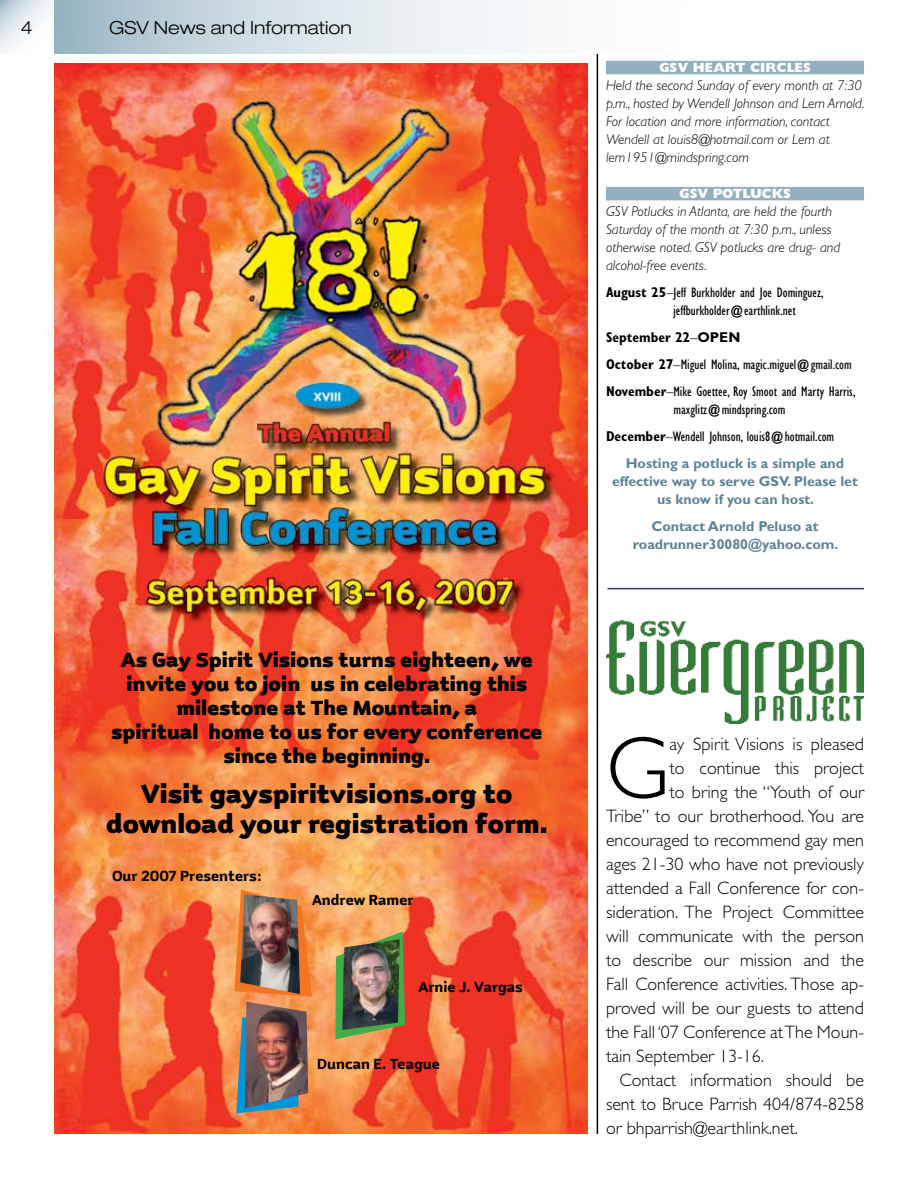
<style>
.page{position:relative;width:918px;height:1188px;background:#fff}
.page>*{position:absolute;margin:0;border:0;box-sizing:border-box;transform-origin:0 0}
.t1{font:300 88.35px "Gill Sans";color:#000}
.t2{font:900 27px/30px "Anomoly";color:#000;text-align:center}
.t3{font:900 21px/24px "Anomoly";color:#000;text-align:center}
.t4{font:300 18px "Gill Sans";color:#000}
.t5{font:300 expanded 18px "Helvetica Neue";color:#000}
.t6{font:700 15px "Anomoly";color:#000}
.t7{font:italic 300 14.25px/18px "Gill Sans";color:#000}
.t8{font:condensed 14.25px/27px "Gill Sans";color:#000}
.t9{font:700 14.25px/18px "Gill Sans";color:#5e8395;text-align:center}
.t10{font:800 13.5px "Gill Sans";color:#fff}
.s1{font-weight:700}
.s2{font-weight:700;font-stretch:normal}
</style>
<div class="page">
<svg style="left:0;top:0;width:54px;height:54px"></svg>
<svg style="left:54px;top:0;width:473px;height:54px"></svg>
<div style="left:606px;top:61px;width:258px;height:13px;background:#94afbd"></div>
<div style="left:606px;top:187px;width:258px;height:13px;background:#94afbd"></div>
<hr style="left:597px;top:54px;width:1px;height:1080px;background:#000">
<img style="left:54px;top:63px;width:534px;height:1071px">
<svg style="left:236px;top:1017px;width:65px;height:96px"></svg>
<img style="left:245px;top:1002px;width:63px;height:106px">
<svg style="left:234px;top:890px;width:78px;height:107px;background:#f58d41"></svg>
<img style="left:240px;top:894px;width:60px;height:100px">
<svg style="left:335px;top:932px;width:70px;height:107px;background:#9c9b4e"></svg>
<img style="left:342px;top:939px;width:58px;height:91px">
<img style="left:606px;top:620px;width:258px;height:103px">
<hr style="left:608px;top:588px;width:256px;height:1px;background:#24408f">
<svg style="left:22px;top:21px;width:10px;height:13px"></svg>
<p class="t5" style="left:109px;top:17px;width:244px">GSV News and Information</p>
<p class="t3" style="left:111px;top:648px;width:433px">As Gay Spirit Visions turns eighteen, we invite you to join us in celebrating this milestone at The Mountain, a<br>spiritual home to us for every conference since the beginning.</p>
<h2 class="t2" style="left:106px;top:780px;width:443px">Visit gayspiritvisions.org to download your registration form.</h2>
<p class="t6" style="left:112px;top:868px;width:151px">Our 2007 Presenters:</p>
<p class="t6" style="left:312px;top:891px;width:103px">Andrew Ramer</p>
<p class="t6" style="left:418px;top:979px;width:106px">Arnie J. Vargas</p>
<p class="t6" style="left:317px;top:1056px;width:124px">Duncan E. Teague</p>
<p class="t10" style="left:659px;top:60px;width:153px">GSV HEART CIRCLES</p>
<p class="t7" style="left:606px;top:77px;width:260px">Held the second Sunday of every month at 7:30 p.m., hosted by Wendell Johnson and Lem Arnold.<br>For location and more information, contact Wendell at louis8@hotmail.com or Lem at lem1951@mindspring.com</p>
<p class="t10" style="left:679px;top:186px;width:113px">GSV POTLUCKS</p>
<p class="t7" style="left:606px;top:203px;width:236px">GSV Potlucks in Atlanta, are held the fourth Saturday of the month at 7:30 p.m., unless otherwise noted. GSV potlucks are drug- and alcohol-free events.</p>
<p class="t8" style="left:674px;top:284px;width:152px;line-height:18px;text-indent:-68px"><span class="s1">August 25</span>–Jeff Burkholder and Joe Dominguez, jeffburkholder@earthlink.net</p>
<p class="t8" style="left:606px;top:324px;width:251px"><span class="s1">September 22</span>–<span class="s2">OPEN<br></span><span class="s1">October 27</span>–Miguel Molina, magic.miguel@gmail.com<br><span class="s1">November</span>–Mike Goettee, Roy Smoot and Marty Harris,</p>
<p class="t8" style="left:673px;top:396px;width:113px">maxglitz@mindspring.com</p>
<p class="t8" style="left:606px;top:423px;width:230px"><span class="s1">December</span>–Wendell Johnson, louis8@hotmail.com</p>
<p class="t9" style="left:626px;top:454px;width:220px">Hosting a potluck is a simple and</p>
<p class="t9" style="left:612px;top:472px;width:247px">effective way to serve GSV. Please let us know if you can host.</p>
<p class="t9" style="left:633px;top:517px;width:207px">Contact Arnold Peluso at roadrunner30080@yahoo.com.</p>
<h1 class="t1" style="left:606px;top:719px;width:65px">G</h1>
<p class="t4" style="left:670px;top:734px;width:196px">ay Spirit Visions is pleased</p>
<p class="t4" style="left:670px;top:758px;width:196px">to continue this project</p>
<p class="t4" style="left:670px;top:782px;width:196px">to bring the “Youth of our</p>
<p class="t4" style="left:606px;top:806px;width:259px">Tribe” to our brotherhood. You are</p>
<p class="t4" style="left:606px;top:830px;width:260px">encouraged to recommend gay men</p>
<p class="t4" style="left:606px;top:854px;width:260px">ages 21-30 who have not previously</p>
<p class="t4" style="left:606px;top:878px;width:260px">attended a Fall Conference for con-</p>
<p class="t4" style="left:606px;top:902px;width:259px">sideration. The Project Committee</p>
<p class="t4" style="left:606px;top:926px;width:260px">will communicate with the person</p>
<p class="t4" style="left:606px;top:950px;width:260px">to describe our mission and the</p>
<p class="t4" style="left:606px;top:974px;width:260px">Fall Conference activities. Those ap-</p>
<p class="t4" style="left:606px;top:998px;width:259px">proved will be our guests to attend</p>
<p class="t4" style="left:606px;top:1022px;width:260px">the Fall ‘07 Conference at The Moun-</p>
<p class="t4" style="left:606px;top:1046px;width:160px">tain September 13-16.</p>
<p class="t4" style="left:620px;top:1070px;width:246px">Contact information should be</p>
<p class="t4" style="left:606px;top:1094px;width:260px">sent to Bruce Parrish 404/874-8258</p>
<p class="t4" style="left:606px;top:1118px;width:194px">or bhparrish@earthlink.net.</p>
</div>
